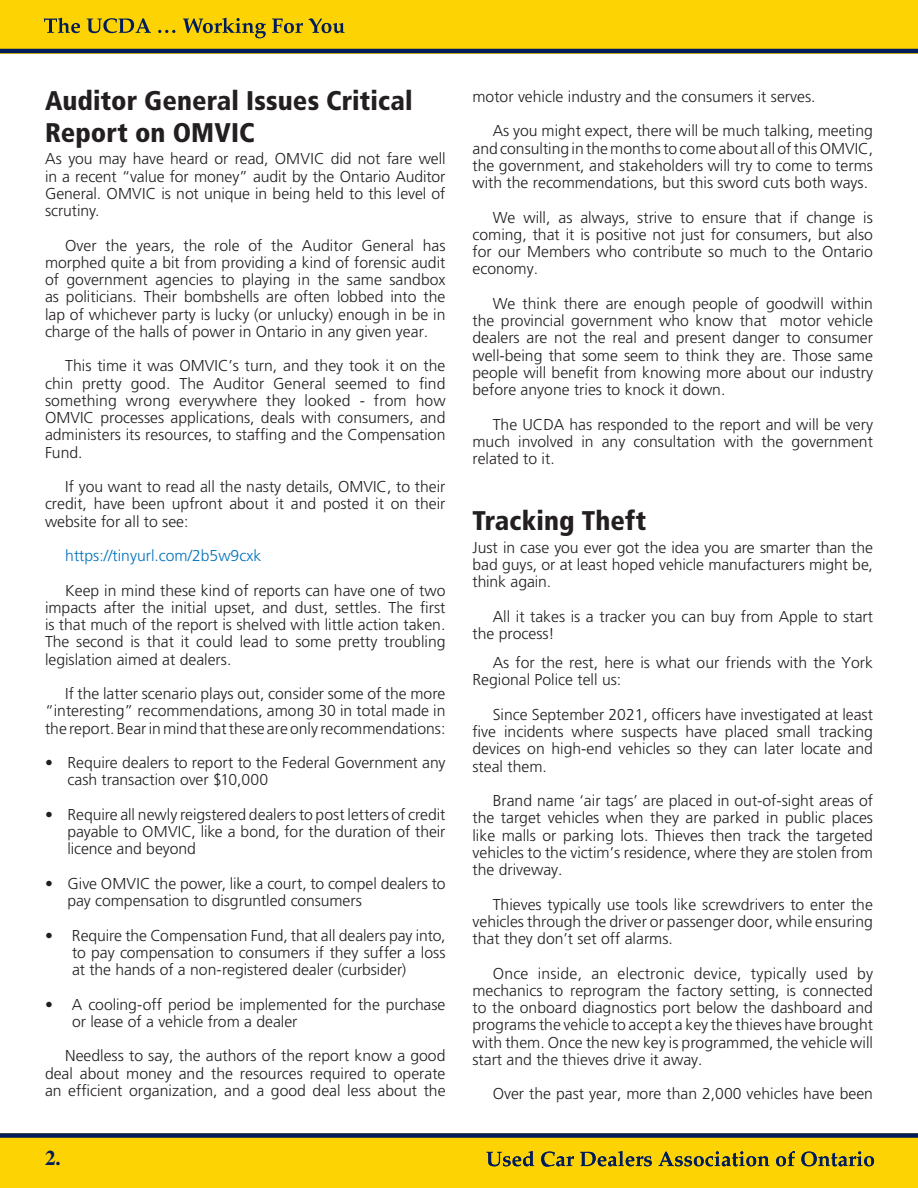
<style>
.page{position:relative;width:918px;height:1188px;background:#fff}
.page>*{position:absolute;margin:0;border:0;box-sizing:border-box;transform-origin:0 0}
.Heads_-_Story{font:900 condensed 27px/31.5px "Frutiger LT Std";letter-spacing:.005em;color:#231f20}
.t1{font:700 21px "Times LT Std";color:#011c5a}
.Body_Text{font:300 15.75px/17.2px "Frutiger LT Std";color:#231f20;text-align:justify}
.Body_Text_-_Bullets{font:300 15.75px/17.2px "Frutiger LT Std";letter-spacing:-.005em;color:#231f20}
.Body_Text_-_1st_Para{font:300 15.75px/17.2px "Frutiger LT Std";letter-spacing:-.005em;color:#231f20;text-align:justify}
.Body_Text___Indents{font:300 15.75px/17.2px "Frutiger LT Std";letter-spacing:-.005em;color:#231f20;text-align:justify}
.Body_Text-2{font:300 15.75px "Frutiger LT Std";color:#0072bc}
</style>
<div class="page">
<div style="left:0;top:1133px;width:918px;height:55px;background:#fed304"></div>
<div style="left:0;top:0;width:918px;height:53px;background:#fed304"></div>
<svg style="left:486px;top:1151px;width:388px;height:16px"></svg>
<svg style="left:44px;top:18px;width:301px;height:20px"></svg>
<div style="left:0;top:1133px;width:918px;height:5px;background:#011c5a"></div>
<hr style="left:0;top:49px;width:918px;height:4px;background:#011c5a">
<p class="Heads_-_Story" style="left:45px;top:85px;width:369px">Auditor General Issues Critical<br>Report on OMVIC</p>
<p class="Body_Text_-_1st_Para" style="left:45px;top:151px;width:402px">As you may have heard or read, OMVIC did not fare well in a recent “value for money” audit by the Ontario Auditor General. OMVIC is not unique in being held to this level of scrutiny.</p>
<p class="Body_Text" style="left:45px;top:237px;width:402px;text-indent:20px">Over the years, the role of the Auditor General has morphed quite a bit from providing a kind of forensic audit of government agencies to playing in the same sandbox as politicians. Their bombshells are often lobbed into the lap of whichever party is lucky (or unlucky) enough in be in charge of the halls of power in Ontario in any given year.</p>
<p class="Body_Text" style="left:45px;top:358px;width:402px;text-indent:20px">This time it was OMVIC’s turn, and they took it on the chin pretty good. The Auditor General seemed to find something wrong everywhere they looked - from how OMVIC processes applications, deals with consumers, and administers its resources, to staffing and the Compensation Fund.</p>
<p class="Body_Text" style="left:45px;top:478px;width:402px;text-indent:20px">If you want to read all the nasty details, OMVIC, to their credit, have been upfront about it and posted it on their website for all to see:</p>
<p class="Body_Text-2" style="left:65px;top:547px;width:198px">https://tinyurl.com/2b5w9cxk</p>
<p class="Body_Text" style="left:45px;top:582px;width:402px;text-indent:20px">Keep in mind these kind of reports can have one of two impacts after the initial upset, and dust, settles. The first is that much of the report is shelved with little action taken.<br>The second is that it could lead to some pretty troubling legislation aimed at dealers.</p>
<p class="Body_Text" style="left:45px;top:685px;width:402px;text-indent:20px">If the latter scenario plays out, consider some of the more “interesting” recommendations, among 30 in total made in the report. Bear in mind that these are only recommendations:</p>
<p class="Body_Text_-_Bullets" style="left:68px;top:754px;width:380px;text-indent:-22px">• Require dealers to report to the Federal Government any cash transaction over $10,000</p>
<p class="Body_Text_-_Bullets" style="left:68px;top:806px;width:380px;text-align:justify;text-indent:-22px">• Require all newly reigstered dealers to post letters of credit payable to OMVIC, like a bond, for the duration of their licence and beyond</p>
<p class="Body_Text_-_Bullets" style="left:68px;top:875px;width:380px;text-indent:-22px">• Give OMVIC the power, like a court, to compel dealers to pay compensation to disgruntled consumers</p>
<p class="Body_Text___Indents" style="left:72px;top:927px;width:375px;text-indent:-27px">• Require the Compensation Fund, that all dealers pay into, to pay compensation to consumers if they suffer a loss at the hands of a non-registered dealer (curbsider)</p>
<p class="Body_Text___Indents" style="left:72px;top:996px;width:375px;text-indent:-27px">• A cooling-off period be implemented for the purchase or lease of a vehicle from a dealer</p>
<p class="Body_Text" style="left:45px;top:1048px;width:402px;text-indent:20px">Needless to say, the authors of the report know a good deal about money and the resources required to operate an efficient organization, and a good deal less about the</p>
<p class="t1" style="left:45px;top:1146px;width:17px">2.</p>
<p class="Body_Text" style="left:472px;top:88px;width:345px">motor vehicle industry and the consumers it serves.</p>
<p class="Body_Text" style="left:472px;top:122px;width:402px;text-indent:20px">As you might expect, there will be much talking, meeting and consulting in the months to come about all of this OMVIC, the government, and stakeholders will try to come to terms with the recommendations, but this sword cuts both ways.</p>
<p class="Body_Text" style="left:472px;top:209px;width:402px;text-indent:20px">We will, as always, strive to ensure that if change is coming, that it is positive not just for consumers, but also for our Members who contribute so much to the Ontario economy.</p>
<p class="Body_Text" style="left:472px;top:295px;width:402px;text-indent:20px">We think there are enough people of goodwill within the provincial government who know that motor vehicle dealers are not the real and present danger to consumer well-being that some seem to think they are. Those same people will benefit from knowing more about our industry before anyone tries to knock it down.</p>
<p class="Body_Text" style="left:472px;top:416px;width:402px;text-indent:20px">The UCDA has responded to the report and will be very much involved in any consultation with the government related to it.</p>
<p class="Heads_-_Story" style="left:472px;top:505px;width:175px">Tracking Theft</p>
<p class="Body_Text_-_1st_Para" style="left:472px;top:539px;width:402px">Just in case you ever got the idea you are smarter than the bad guys, or at least hoped vehicle manufacturers might be, think again.</p>
<p class="Body_Text" style="left:472px;top:608px;width:402px;text-indent:20px">All it takes is a tracker you can buy from Apple to start the process!</p>
<p class="Body_Text" style="left:472px;top:654px;width:402px;text-indent:20px">As for the rest, here is what our friends with the York<br>Regional Police tell us:</p>
<p class="Body_Text" style="left:472px;top:706px;width:402px;text-indent:20px">Since September 2021, officers have investigated at least five incidents where suspects have placed small tracking devices on high-end vehicles so they can later locate and steal them.</p>
<p class="Body_Text" style="left:472px;top:792px;width:402px;text-indent:20px">Brand name ‘air tags’ are placed in out-of-sight areas of the target vehicles when they are parked in public places like malls or parking lots. Thieves then track the targeted vehicles to the victim’s residence, where they are stolen from the driveway.</p>
<p class="Body_Text" style="left:472px;top:896px;width:402px;text-indent:20px">Thieves typically use tools like screwdrivers to enter the vehicles through the driver or passenger door, while ensuring that they don’t set off alarms.</p>
<p class="Body_Text" style="left:472px;top:965px;width:402px;text-indent:20px">Once inside, an electronic device, typically used by mechanics to reprogram the factory setting, is connected to the onboard diagnostics port below the dashboard and programs the vehicle to accept a key the thieves have brought with them. Once the new key is programmed, the vehicle will start and the thieves drive it away.</p>
<p class="Body_Text" style="left:493px;top:1086px;width:382px">Over the past year, more than 2,000 vehicles have been</p>
</div>
